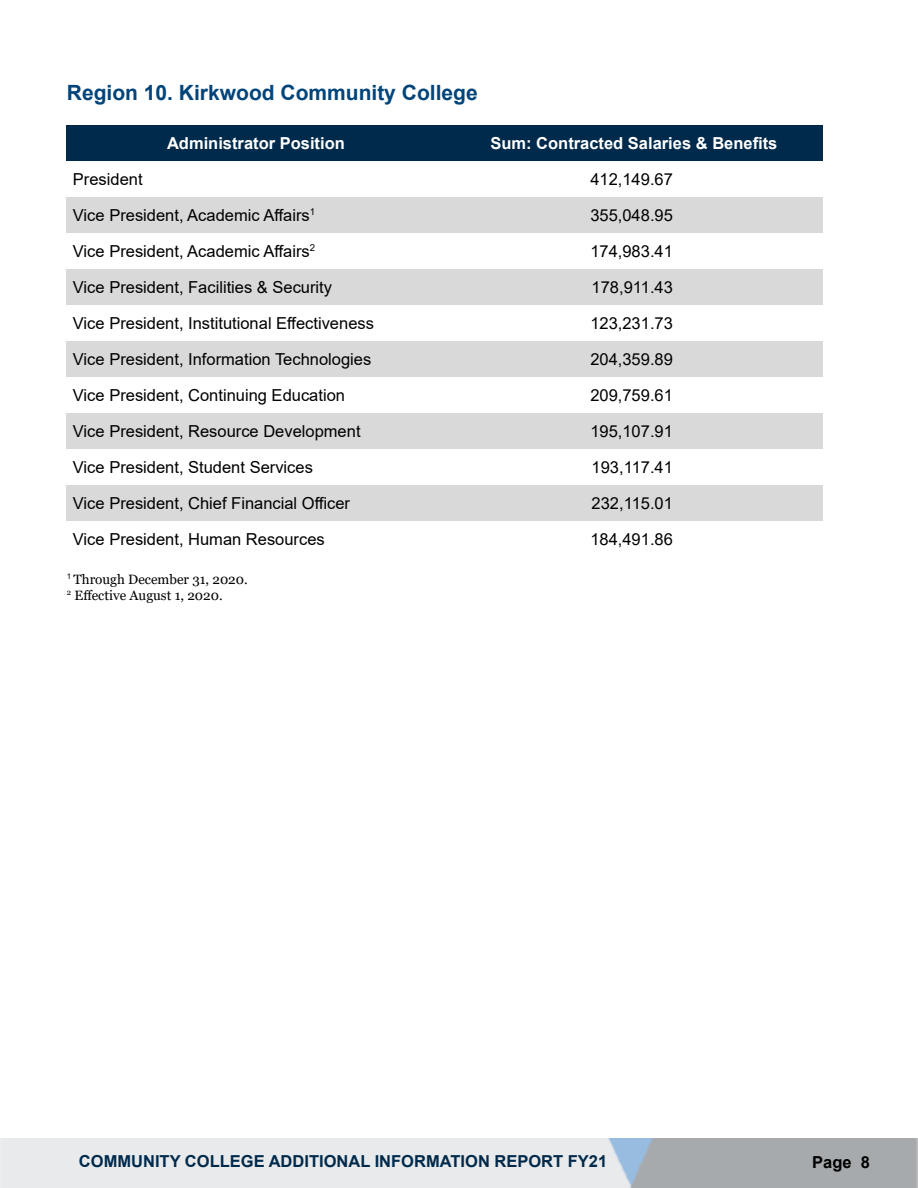
<style>
.page{position:relative;width:918px;height:1188px;background:#fff}
.page>*{position:absolute;margin:0;border:0;box-sizing:border-box;transform-origin:0 0}
.t1{font:700 21px "Arial";color:#00447a}
.t2{font:16.5px "Arial";color:#000}
.t3{font:700 16.5px "Arial";color:#fff}
.t4{font:700 16.5px "Arial";color:#002a4b}
.t5{font:700 16.5px "Arial";color:#000}
.t6{font:13.5px/16.2px "Georgia";color:#000}
</style>
<div class="page">
<div style="left:445px;top:485px;width:378px;height:36px;background:#d9d9d9"></div>
<div style="left:67px;top:485px;width:378px;height:36px;background:#d9d9d9"></div>
<div style="left:445px;top:413px;width:378px;height:36px;background:#d9d9d9"></div>
<div style="left:67px;top:413px;width:378px;height:36px;background:#d9d9d9"></div>
<div style="left:445px;top:341px;width:378px;height:36px;background:#d9d9d9"></div>
<div style="left:67px;top:341px;width:378px;height:36px;background:#d9d9d9"></div>
<div style="left:445px;top:269px;width:378px;height:36px;background:#d9d9d9"></div>
<div style="left:67px;top:269px;width:378px;height:36px;background:#d9d9d9"></div>
<div style="left:445px;top:197px;width:378px;height:36px;background:#d9d9d9"></div>
<div style="left:67px;top:197px;width:378px;height:36px;background:#d9d9d9"></div>
<div style="left:67px;top:125px;width:378px;height:36px;background:#002a4b"></div>
<div style="left:445px;top:125px;width:378px;height:36px;background:#002a4b"></div>
<p class="t1" style="left:67px;top:78px;width:412px">Region 10. Kirkwood Community College</p>
<p class="t3" style="left:167px;top:131px;width:179px">Administrator Position</p>
<p class="t3" style="left:490px;top:131px;width:288px">Sum: Contracted Salaries &amp; Benefits</p>
<p class="t2" style="left:73px;top:168px;width:71px">President</p>
<p class="t2" style="left:590px;top:168px;width:84px">412,149.67</p>
<p class="t2" style="left:73px;top:204px;width:244px">Vice President, Academic Affairs<sup>1</sup></p>
<p class="t2" style="left:590px;top:204px;width:84px">355,048.95</p>
<p class="t2" style="left:73px;top:240px;width:244px">Vice President, Academic Affairs<sup>2</sup></p>
<p class="t2" style="left:590px;top:240px;width:84px">174,983.41</p>
<p class="t2" style="left:73px;top:276px;width:261px">Vice President, Facilities &amp; Security</p>
<p class="t2" style="left:592px;top:276px;width:83px">178,911.43</p>
<p class="t2" style="left:73px;top:312px;width:303px">Vice President, Institutional Effectiveness</p>
<p class="t2" style="left:590px;top:312px;width:84px">123,231.73</p>
<p class="t2" style="left:73px;top:348px;width:300px">Vice President, Information Technologies</p>
<p class="t2" style="left:590px;top:348px;width:84px">204,359.89</p>
<p class="t2" style="left:73px;top:384px;width:274px">Vice President, Continuing Education</p>
<p class="t2" style="left:590px;top:384px;width:84px">209,759.61</p>
<p class="t2" style="left:73px;top:420px;width:289px">Vice President, Resource Development</p>
<p class="t2" style="left:590px;top:420px;width:84px">195,107.91</p>
<p class="t2" style="left:73px;top:456px;width:241px">Vice President, Student Services</p>
<p class="t2" style="left:592px;top:456px;width:83px">193,117.41</p>
<p class="t2" style="left:73px;top:492px;width:279px">Vice President, Chief Financial Officer</p>
<p class="t2" style="left:592px;top:492px;width:83px">232,115.01</p>
<p class="t2" style="left:73px;top:528px;width:253px">Vice President, Human Resources</p>
<p class="t2" style="left:590px;top:528px;width:84px">184,491.86</p>
<p class="t6" style="left:67px;top:571px;width:182px"><sup>1</sup> Through December 31, 2020.<br><sup>2</sup> Effective August 1, 2020.</p>
<p class="t4" style="left:79px;top:1150px;width:530px">COMMUNITY COLLEGE ADDITIONAL INFORMATION REPORT FY21</p>
<p class="t5" style="left:812px;top:1151px;width:59px">Page 8</p>
</div>
